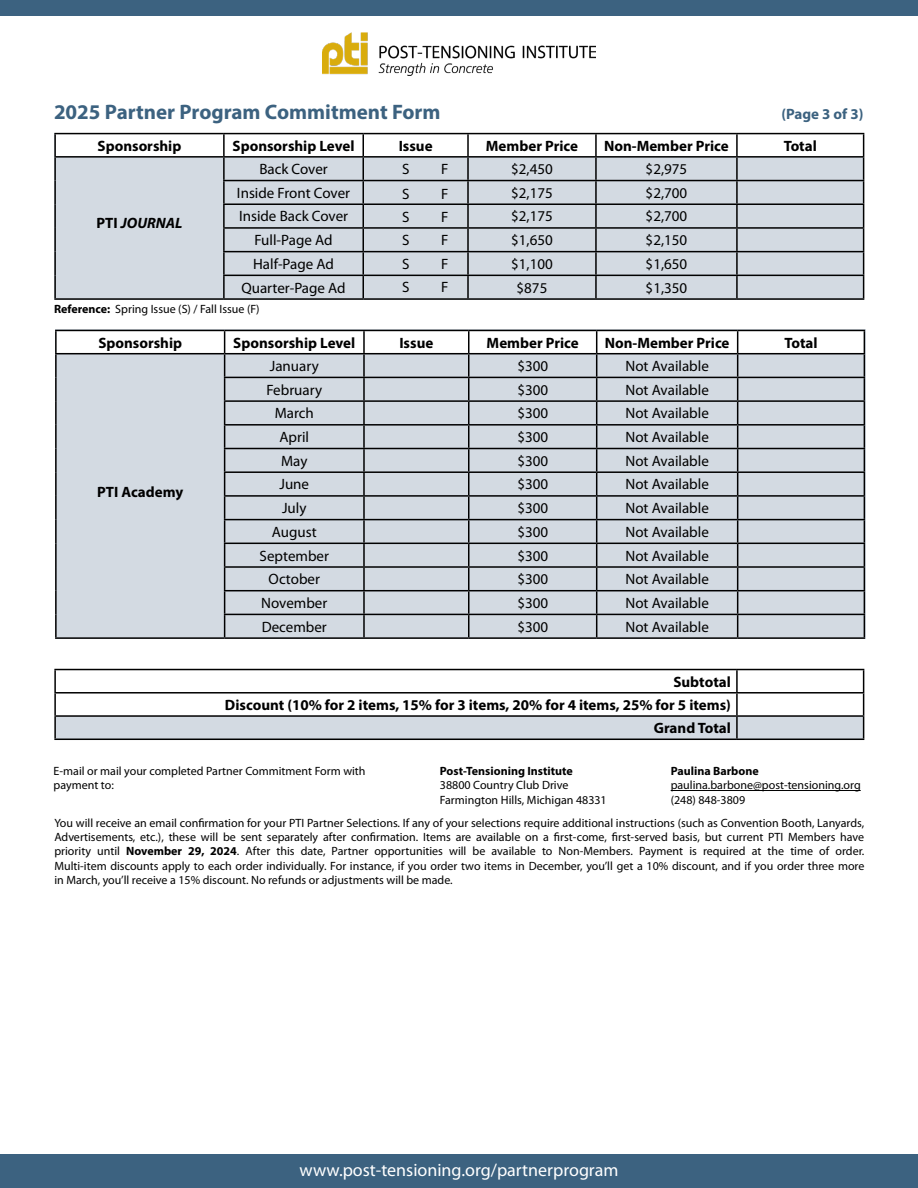
<style>
.page{position:relative;width:918px;height:1188px;background:#fff}
.page>*{position:absolute;margin:0;border:0;box-sizing:border-box;transform-origin:0 0}
.t1{font:700 21px "Myriad Pro";color:#3c6280}
.t2{font:18px "Myriad Pro";color:#fff}
.t3{font:15px "Myriad Pro";color:#000}
.t4{font:700 15px/23.2px "Myriad Pro";color:#000;text-align:right}
.t5{font:700 15px "Myriad Pro";color:#3c6280}
.t6{font:italic 700 15px "Myriad Pro";color:#000}
.t7{font:12px/14.4px "Myriad Pro";color:#000}
.t8{font:700 12px "Myriad Pro";color:#000}
.s1{font-style:normal}
.s2{font-weight:700}
</style>
<div class="page">
<div style="left:0;top:0;width:918px;height:15px;background:#3c6280"></div>
<div style="left:0;top:1154px;width:918px;height:34px;background:#3c6280"></div>
<img style="left:322px;top:32px;width:274px;height:43px">
<hr style="left:54px;top:133px;width:170px;height:1px;background:#000">
<hr style="left:54px;top:134px;width:2px;height:22px;background:#000">
<hr style="left:224px;top:133px;width:139px;height:1px;background:#000">
<hr style="left:363px;top:133px;width:105px;height:1px;background:#000">
<hr style="left:468px;top:133px;width:128px;height:1px;background:#000">
<hr style="left:596px;top:133px;width:141px;height:1px;background:#000">
<hr style="left:737px;top:133px;width:127px;height:1px;background:#000">
<hr style="left:54px;top:156px;width:170px;height:2px;background:#000">
<hr style="left:54px;top:158px;width:2px;height:23px;background:#000">
<hr style="left:54px;top:181px;width:2px;height:23px;background:#000">
<hr style="left:54px;top:204px;width:2px;height:24px;background:#000">
<hr style="left:54px;top:228px;width:2px;height:24px;background:#000">
<hr style="left:54px;top:252px;width:2px;height:23px;background:#000">
<hr style="left:54px;top:275px;width:2px;height:23px;background:#000">
<svg style="left:55px;top:134px;width:809px;height:164px"></svg>
<hr style="left:54px;top:298px;width:170px;height:2px;background:#000">
<hr style="left:224px;top:298px;width:139px;height:2px;background:#000">
<hr style="left:363px;top:298px;width:105px;height:2px;background:#000">
<hr style="left:468px;top:298px;width:128px;height:2px;background:#000">
<hr style="left:596px;top:298px;width:141px;height:2px;background:#000">
<hr style="left:737px;top:298px;width:127px;height:2px;background:#000">
<hr style="left:54px;top:669px;width:683px;height:1px;background:#000">
<hr style="left:54px;top:670px;width:2px;height:22px;background:#000">
<hr style="left:737px;top:669px;width:127px;height:1px;background:#000">
<hr style="left:54px;top:692px;width:683px;height:2px;background:#000">
<hr style="left:54px;top:694px;width:2px;height:21px;background:#000">
<hr style="left:54px;top:715px;width:683px;height:2px;background:#000">
<hr style="left:54px;top:717px;width:2px;height:22px;background:#000">
<svg style="left:55px;top:670px;width:809px;height:69px"></svg>
<hr style="left:54px;top:739px;width:683px;height:1px;background:#000">
<hr style="left:737px;top:739px;width:127px;height:1px;background:#000">
<hr style="left:671px;top:790px;width:190px;height:1px;background:#000">
<hr style="left:55px;top:330px;width:170px;height:1px;background:#000">
<hr style="left:55px;top:331px;width:2px;height:22px;background:#000">
<hr style="left:55px;top:353px;width:170px;height:1px;background:#000">
<hr style="left:55px;top:354px;width:2px;height:23px;background:#000">
<hr style="left:55px;top:377px;width:2px;height:24px;background:#000">
<hr style="left:55px;top:401px;width:2px;height:24px;background:#000">
<hr style="left:55px;top:425px;width:2px;height:24px;background:#000">
<hr style="left:55px;top:449px;width:2px;height:23px;background:#000">
<hr style="left:55px;top:472px;width:2px;height:24px;background:#000">
<hr style="left:55px;top:496px;width:2px;height:24px;background:#000">
<hr style="left:55px;top:520px;width:2px;height:23px;background:#000">
<hr style="left:55px;top:543px;width:2px;height:24px;background:#000">
<hr style="left:55px;top:567px;width:2px;height:24px;background:#000">
<hr style="left:55px;top:591px;width:2px;height:23px;background:#000">
<hr style="left:55px;top:614px;width:2px;height:23px;background:#000">
<svg style="left:56px;top:330px;width:809px;height:307px"></svg>
<hr style="left:55px;top:637px;width:170px;height:2px;background:#000">
<hr style="left:225px;top:637px;width:139px;height:2px;background:#000">
<hr style="left:364px;top:637px;width:105px;height:2px;background:#000">
<hr style="left:469px;top:637px;width:128px;height:2px;background:#000">
<hr style="left:597px;top:637px;width:141px;height:2px;background:#000">
<hr style="left:738px;top:637px;width:127px;height:2px;background:#000">
<h1 class="t1" style="left:54px;top:98px;width:388px">2025 Partner Program Commitment Form</h1>
<p class="t5" style="left:781px;top:104px;width:83px">(Page 3 of 3)</p>
<p class="t4" style="left:98px;top:134px;width:85px">Sponsorship</p>
<p class="t4" style="left:233px;top:134px;width:123px">Sponsorship Level</p>
<p class="t4" style="left:399px;top:134px;width:35px">Issue</p>
<p class="t4" style="left:486px;top:134px;width:94px">Member Price</p>
<p class="t4" style="left:604px;top:134px;width:126px">Non-Member Price</p>
<p class="t4" style="left:784px;top:134px;width:35px">Total</p>
<p class="t6" style="left:97px;top:213px;width:87px"><span class="s1">PTI</span> JOURNAL</p>
<p class="t3" style="left:259px;top:160px;width:70px">Back Cover</p>
<p class="t3" style="left:511px;top:160px;width:43px">$2,450</p>
<p class="t3" style="left:646px;top:160px;width:43px">$2,975</p>
<p class="t3" style="left:237px;top:184px;width:115px">Inside Front Cover</p>
<p class="t3" style="left:511px;top:184px;width:43px">$2,175</p>
<p class="t3" style="left:646px;top:184px;width:43px">$2,700</p>
<p class="t3" style="left:239px;top:207px;width:111px">Inside Back Cover</p>
<p class="t3" style="left:511px;top:207px;width:43px">$2,175</p>
<p class="t3" style="left:646px;top:207px;width:43px">$2,700</p>
<p class="t3" style="left:255px;top:231px;width:80px">Full-Page Ad</p>
<p class="t3" style="left:511px;top:231px;width:43px">$1,650</p>
<p class="t3" style="left:646px;top:231px;width:43px">$2,150</p>
<p class="t3" style="left:253px;top:255px;width:82px">Half-Page Ad</p>
<p class="t3" style="left:511px;top:255px;width:43px">$1,100</p>
<p class="t3" style="left:646px;top:255px;width:43px">$1,650</p>
<p class="t3" style="left:241px;top:278px;width:106px">Quarter-Page Ad</p>
<p class="t3" style="left:517px;top:278px;width:32px">$875</p>
<p class="t3" style="left:646px;top:278px;width:43px">$1,350</p>
<p class="t3" style="left:402px;top:160px;width:9px">S</p>
<p class="t3" style="left:441px;top:160px;width:9px">F</p>
<p class="t3" style="left:402px;top:184px;width:9px">S</p>
<p class="t3" style="left:441px;top:184px;width:9px">F</p>
<p class="t3" style="left:402px;top:208px;width:9px">S</p>
<p class="t3" style="left:441px;top:208px;width:9px">F</p>
<p class="t3" style="left:402px;top:231px;width:9px">S</p>
<p class="t3" style="left:441px;top:231px;width:9px">F</p>
<p class="t3" style="left:402px;top:254px;width:9px">S</p>
<p class="t3" style="left:441px;top:254px;width:9px">F</p>
<p class="t3" style="left:402px;top:278px;width:9px">S</p>
<p class="t3" style="left:441px;top:278px;width:9px">F</p>
<p class="t7" style="left:54px;top:302px;width:207px"><span class="s2">Reference:</span> Spring Issue (S) / Fall Issue (F)</p>
<p class="t4" style="left:98px;top:331px;width:85px">Sponsorship</p>
<p class="t4" style="left:233px;top:331px;width:123px">Sponsorship Level</p>
<p class="t4" style="left:399px;top:331px;width:35px">Issue</p>
<p class="t4" style="left:487px;top:331px;width:94px">Member Price</p>
<p class="t4" style="left:605px;top:331px;width:126px">Non-Member Price</p>
<p class="t4" style="left:784px;top:331px;width:35px">Total</p>
<p class="t4" style="left:97px;top:480px;width:87px">PTI Academy</p>
<p class="t3" style="left:270px;top:357px;width:50px">January</p>
<p class="t3" style="left:517px;top:357px;width:32px">$300</p>
<p class="t3" style="left:626px;top:357px;width:85px">Not Available</p>
<p class="t3" style="left:266px;top:380px;width:57px">February</p>
<p class="t3" style="left:517px;top:380px;width:32px">$300</p>
<p class="t3" style="left:626px;top:380px;width:85px">Not Available</p>
<p class="t3" style="left:275px;top:404px;width:41px">March</p>
<p class="t3" style="left:517px;top:404px;width:32px">$300</p>
<p class="t3" style="left:626px;top:404px;width:85px">Not Available</p>
<p class="t3" style="left:279px;top:428px;width:31px">April</p>
<p class="t3" style="left:517px;top:428px;width:32px">$300</p>
<p class="t3" style="left:626px;top:428px;width:85px">Not Available</p>
<p class="t3" style="left:281px;top:451px;width:28px">May</p>
<p class="t3" style="left:517px;top:451px;width:32px">$300</p>
<p class="t3" style="left:626px;top:451px;width:85px">Not Available</p>
<p class="t3" style="left:279px;top:475px;width:31px">June</p>
<p class="t3" style="left:517px;top:475px;width:32px">$300</p>
<p class="t3" style="left:626px;top:475px;width:85px">Not Available</p>
<p class="t3" style="left:282px;top:499px;width:26px">July</p>
<p class="t3" style="left:517px;top:499px;width:32px">$300</p>
<p class="t3" style="left:626px;top:499px;width:85px">Not Available</p>
<p class="t3" style="left:272px;top:523px;width:46px">August</p>
<p class="t3" style="left:517px;top:523px;width:32px">$300</p>
<p class="t3" style="left:626px;top:523px;width:85px">Not Available</p>
<p class="t3" style="left:260px;top:546px;width:71px">September</p>
<p class="t3" style="left:517px;top:546px;width:32px">$300</p>
<p class="t3" style="left:626px;top:546px;width:85px">Not Available</p>
<p class="t3" style="left:269px;top:570px;width:53px">October</p>
<p class="t3" style="left:517px;top:570px;width:32px">$300</p>
<p class="t3" style="left:626px;top:570px;width:85px">Not Available</p>
<p class="t3" style="left:261px;top:594px;width:68px">November</p>
<p class="t3" style="left:517px;top:594px;width:32px">$300</p>
<p class="t3" style="left:626px;top:594px;width:85px">Not Available</p>
<p class="t3" style="left:262px;top:617px;width:67px">December</p>
<p class="t3" style="left:517px;top:617px;width:32px">$300</p>
<p class="t3" style="left:626px;top:617px;width:85px">Not Available</p>
<p class="t4" style="left:225px;top:670px;width:507px">Subtotal<br>Discount (10% for 2 items, 15% for 3 items, 20% for 4 items, 25% for 5 items)<br>Grand Total</p>
<p class="t7" style="left:54px;top:764px;width:313px">E-mail or mail your completed Partner Commitment Form with payment to:</p>
<p class="t8" style="left:440px;top:763px;width:135px">Post-Tensioning Institute</p>
<p class="t8" style="left:671px;top:763px;width:90px">Paulina Barbone</p>
<p class="t7" style="left:671px;top:778px;width:192px">paulina.barbone@post-tensioning.org (248) 848-3809</p>
<p class="t7" style="left:54px;top:815px;width:812px;text-align:justify">You will receive an email confirmation for your PTI Partner Selections. If any of your selections require additional instructions (such as Convention Booth, Lanyards, Advertisements, etc.), these will be sent separately after confirmation. Items are available on a first-come, first-served basis, but current PTI Members have priority until <span class="s2">November 29, 2024</span>. After this date, Partner opportunities will be available to Non-Members. Payment is required at the time of order.<br>Multi-item discounts apply to each order individually. For instance, if you order two items in December, you’ll get a 10% discount, and if you order three more in March, you’ll receive a 15% discount. No refunds or adjustments will be made.</p>
<p class="t7" style="left:440px;top:778px;width:168px">38800 Country Club Drive<br>Farmington Hills, Michigan 48331</p>
<h2 class="t2" style="left:300px;top:1158px;width:320px">www.post-tensioning.org/partnerprogram</h2>
</div>
